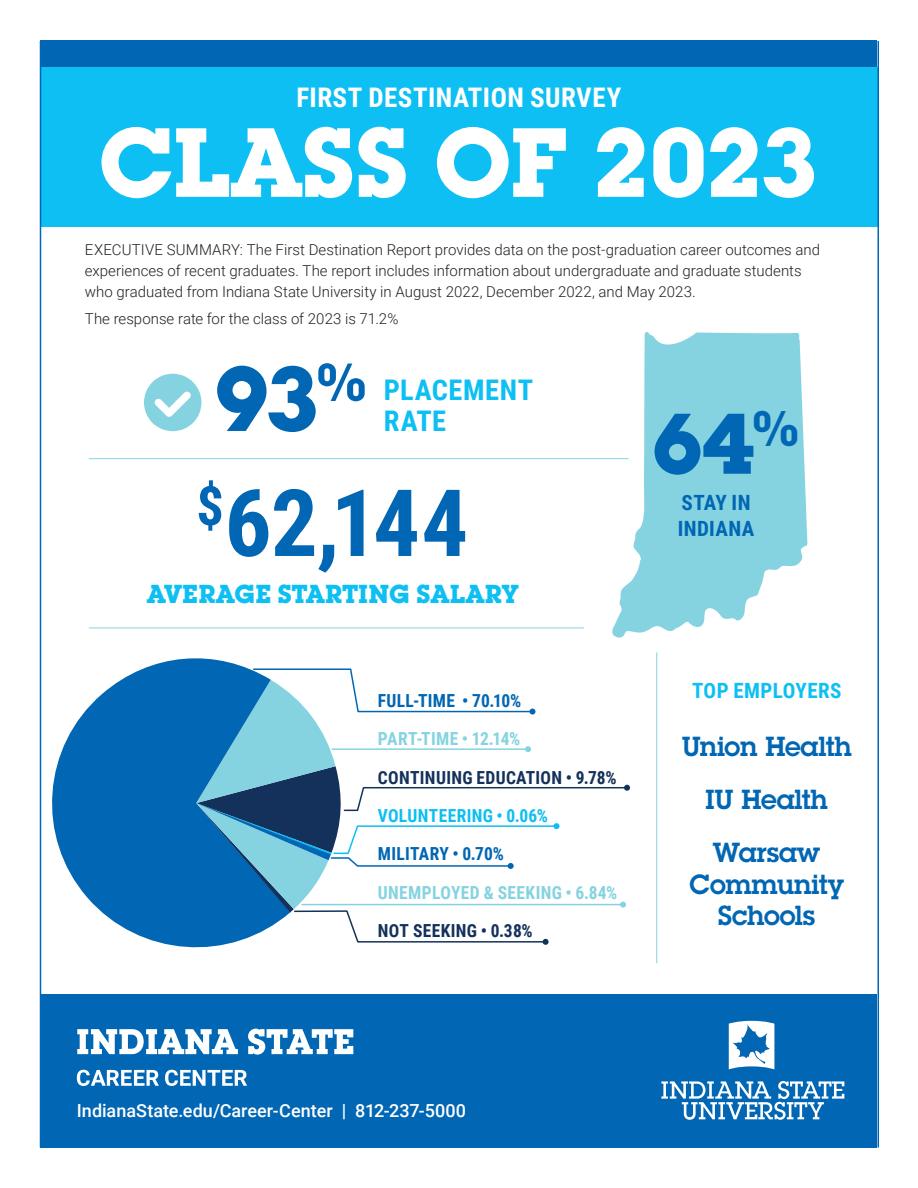
<style>
.page{position:relative;width:918px;height:1188px;background:#fff}
.page>*{position:absolute;margin:0;border:0;box-sizing:border-box;transform-origin:0 0}
.t1{font:700 96px "Lubalin Graph Std";letter-spacing:-.01em;color:#fff}
.t2{font:700 93px "Roboto Condensed";color:#0166b3}
.t3{font:700 90px "Lubalin Graph Std";color:#0166b3}
.t4{font:700 84px "Lubalin Graph Std";color:#0166b3}
.t5{font:700 28.35px/30.2px "Roboto Condensed";letter-spacing:.015em;color:#0dbff2}
.t6{font:600 27px/53.1px "Lubalin Graph Std";letter-spacing:-.01em;color:#0166b3;text-align:center}
.t7{font:700 27px "Roboto Condensed";letter-spacing:.015em;color:#fff}
.t8{font:700 25.5px "Lubalin Graph Std";letter-spacing:.01em;color:#0dbff2}
.t9{font:700 21px/25.5px "Roboto Condensed";letter-spacing:.02em;color:#0166b3}
.t10{font:700 21px "Roboto Condensed";letter-spacing:.015em;color:#0dbff2}
.t11{font:500 18px "Roboto";color:#fff}
.t12{font:700 18px "Roboto Condensed";letter-spacing:.02em;color:#14315b}
.t13{font:700 18px "Roboto Condensed";letter-spacing:.02em;color:#85d3e1}
.t14{font:700 18px "Roboto Condensed";letter-spacing:.015em;color:#0166b3}
.t15{font:700 18px "Roboto Condensed";letter-spacing:.02em;color:#0dbff2}
.t16{font:300 15px/21px "Roboto";color:#231f20}
</style>
<div class="page">
<div style="left:40px;top:68px;width:839px;height:159px;background:#0dbff2"></div>
<div style="left:40px;top:40px;width:838px;height:28px;background:#0166b3"></div>
<div style="left:40px;top:994px;width:838px;height:154px;background:#0166b3"></div>
<hr style="left:878px;top:41px;width:1px;height:1107px;background:#0166b3">
<hr style="left:40px;top:41px;width:1px;height:1107px;background:#0166b3">
<svg style="left:661px;top:1081px;width:183px;height:39px"></svg>
<svg style="left:729px;top:1021px;width:45px;height:48px"></svg>
<svg style="left:77px;top:1029px;width:161px;height:25px"></svg>
<svg style="left:248px;top:1029px;width:105px;height:26px"></svg>
<svg style="left:165px;top:1070px;width:82px;height:16px"></svg>
<svg style="left:77px;top:1070px;width:82px;height:16px"></svg>
<svg style="left:612px;top:332px;width:196px;height:306px"></svg>
<svg style="left:144px;top:374px;width:57px;height:57px"></svg>
<hr style="left:89px;top:458px;width:540px;height:1px;background:#85d3e1">
<hr style="left:89px;top:628px;width:495px;height:1px;background:#85d3e1">
<hr style="left:656px;top:652px;width:1px;height:311px;background:#85d3e1">
<svg style="left:39px;top:647px;width:208px;height:317px;fill:#0166b3"></svg>
<svg style="left:196px;top:668px;width:434px;height:277px"></svg>
<h3 class="t7" style="left:296px;top:79px;width:327px">FIRST DESTINATION SURVEY</h3>
<h1 class="t1" style="left:99px;top:100px;width:722px">CLASS OF 2023</h1>
<p class="t16" style="left:85px;top:239px;width:737px">EXECUTIVE SUMMARY: The First Destination Report provides data on the post-graduation career outcomes and experiences of recent graduates. The report includes information about undergraduate and graduate students who graduated from Indiana State University in August 2022, December 2022, and May 2023.</p>
<p class="t16" style="left:85px;top:307px;width:315px">The response rate for the class of 2023 is 71.2%</p>
<h3 class="t3" style="left:215px;top:341px;width:153px">93<sup>%</sup></h3>
<h3 class="t5" style="left:384px;top:374px;width:151px">PLACEMENT<br>RATE</h3>
<h2 class="t2" style="left:196px;top:458px;width:274px"><sup>$</sup>62,144</h2>
<h3 class="t8" style="left:147px;top:577px;width:373px">AVERAGE STARTING SALARY</h3>
<p class="t14" style="left:378px;top:688px;width:145px">FULL-TIME • 70.10%</p>
<p class="t13" style="left:378px;top:726px;width:144px">PART-TIME • 12.14%</p>
<p class="t12" style="left:378px;top:765px;width:240px">CONTINUING EDUCATION • 9.78%</p>
<p class="t15" style="left:378px;top:803px;width:171px">VOLUNTEERING • 0.06%</p>
<p class="t14" style="left:378px;top:841px;width:128px">MILITARY • 0.70%</p>
<p class="t13" style="left:378px;top:880px;width:241px">UNEMPLOYED &amp; SEEKING • 6.84%</p>
<p class="t12" style="left:378px;top:918px;width:156px">NOT SEEKING • 0.38%</p>
<h3 class="t4" style="left:652px;top:389px;width:148px">64<sup>%</sup></h3>
<h3 class="t9" style="left:678px;top:489px;width:78px">STAY IN<br>INDIANA</h3>
<h3 class="t10" style="left:692px;top:675px;width:151px">TOP EMPLOYERS</h3>
<h3 class="t6" style="left:682px;top:720px;width:172px">Union Health<br>IU Health<br>Warsaw</h3>
<h3 class="t6" style="left:690px;top:868px;width:156px;line-height:31.5px">Community<br>Schools</h3>
<p class="t11" style="left:77px;top:1098px;width:391px">IndianaState.edu/Career-Center | 812-237-5000</p>
</div>
